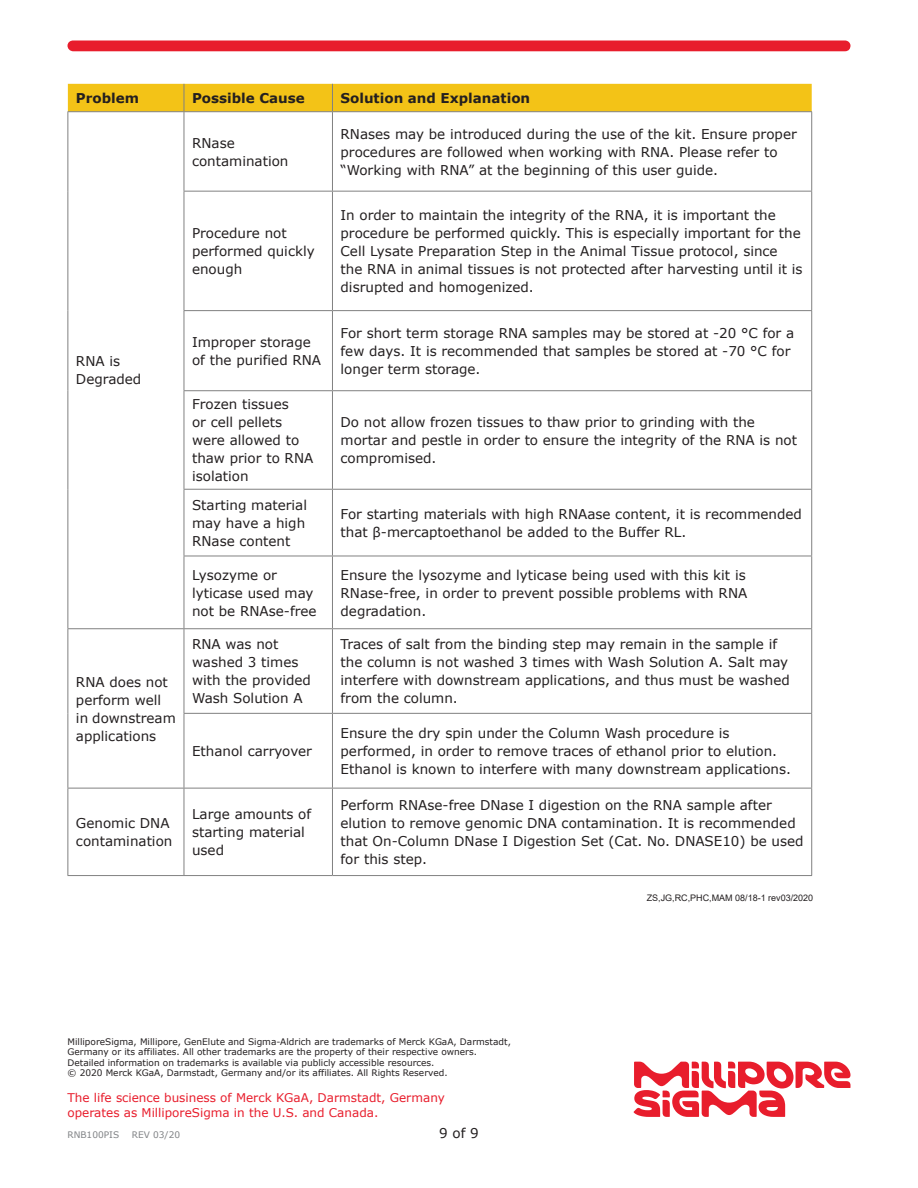
<style>
.page{position:relative;width:918px;height:1188px;background:#fff}
.page>*{position:absolute;margin:0;border:0;box-sizing:border-box;transform-origin:0 0}
.Body_Copy_9_12{font:13.5px/18px "Verdana";color:#231f20}
.Body_Copy_9_12-2{font:700 13.5px "Verdana";color:#231f20}
.t1{font:12px/15px "Verdana";color:#e81d2c}
.t2{font:9px/10.5px "Verdana";color:#231f20}
.t3{font:9px "Arial";color:#231f20}
.t4{font:9px "Verdana";color:#808285}
</style>
<div class="page">
<svg style="left:68px;top:40px;width:783px;height:11px;background:#e92736"></svg>
<svg style="left:634px;top:1062px;width:217px;height:55px"></svg>
<svg style="left:69px;top:629px;width:742px;height:246px"></svg>
<hr style="left:184px;top:191px;width:148px;height:1px;background:#818181">
<hr style="left:332px;top:191px;width:480px;height:1px;background:#818181">
<hr style="left:184px;top:310px;width:148px;height:1px;background:#818181">
<hr style="left:332px;top:310px;width:480px;height:1px;background:#818181">
<hr style="left:184px;top:390px;width:148px;height:1px;background:#818181">
<hr style="left:332px;top:390px;width:480px;height:1px;background:#818181">
<hr style="left:184px;top:489px;width:148px;height:1px;background:#818181">
<hr style="left:332px;top:489px;width:480px;height:1px;background:#818181">
<hr style="left:184px;top:556px;width:148px;height:1px;background:#818181">
<hr style="left:332px;top:556px;width:480px;height:1px;background:#818181">
<hr style="left:68px;top:628px;width:116px;height:1px;background:#818181">
<hr style="left:184px;top:628px;width:148px;height:1px;background:#818181">
<hr style="left:332px;top:628px;width:480px;height:1px;background:#818181">
<hr style="left:184px;top:713px;width:148px;height:1px;background:#818181">
<hr style="left:332px;top:713px;width:480px;height:1px;background:#818181">
<hr style="left:68px;top:788px;width:116px;height:1px;background:#818181">
<hr style="left:184px;top:788px;width:148px;height:1px;background:#818181">
<hr style="left:332px;top:788px;width:480px;height:1px;background:#818181">
<hr style="left:68px;top:875px;width:116px;height:1px;background:#818181">
<hr style="left:184px;top:875px;width:148px;height:1px;background:#818181">
<hr style="left:332px;top:875px;width:480px;height:1px;background:#818181">
<hr style="left:68px;top:112px;width:1px;height:79px;background:#818181">
<hr style="left:68px;top:191px;width:1px;height:120px;background:#818181">
<hr style="left:68px;top:311px;width:1px;height:80px;background:#818181">
<hr style="left:68px;top:391px;width:1px;height:98px;background:#818181">
<hr style="left:68px;top:489px;width:1px;height:67px;background:#818181">
<hr style="left:68px;top:556px;width:1px;height:72px;background:#818181">
<hr style="left:68px;top:629px;width:1px;height:84px;background:#818181">
<hr style="left:68px;top:713px;width:1px;height:75px;background:#818181">
<hr style="left:68px;top:788px;width:1px;height:87px;background:#818181">
<div style="left:68px;top:84px;width:744px;height:28px;background:#f3c317"></div>
<hr style="left:184px;top:112px;width:1px;height:79px;background:#818181">
<hr style="left:332px;top:112px;width:1px;height:79px;background:#818181">
<hr style="left:811px;top:112px;width:1px;height:79px;background:#818181">
<hr style="left:184px;top:192px;width:1px;height:118px;background:#818181">
<hr style="left:332px;top:192px;width:1px;height:118px;background:#818181">
<hr style="left:811px;top:192px;width:1px;height:118px;background:#818181">
<hr style="left:184px;top:311px;width:1px;height:79px;background:#818181">
<hr style="left:332px;top:311px;width:1px;height:79px;background:#818181">
<hr style="left:811px;top:311px;width:1px;height:79px;background:#818181">
<hr style="left:184px;top:391px;width:1px;height:98px;background:#818181">
<hr style="left:332px;top:391px;width:1px;height:98px;background:#818181">
<hr style="left:811px;top:391px;width:1px;height:98px;background:#818181">
<hr style="left:184px;top:490px;width:1px;height:66px;background:#818181">
<hr style="left:332px;top:490px;width:1px;height:66px;background:#818181">
<hr style="left:811px;top:490px;width:1px;height:66px;background:#818181">
<hr style="left:184px;top:556px;width:1px;height:72px;background:#818181">
<hr style="left:332px;top:556px;width:1px;height:72px;background:#818181">
<hr style="left:811px;top:556px;width:1px;height:72px;background:#818181">
<hr style="left:184px;top:629px;width:1px;height:84px;background:#818181">
<hr style="left:332px;top:629px;width:1px;height:84px;background:#818181">
<hr style="left:811px;top:629px;width:1px;height:84px;background:#818181">
<hr style="left:184px;top:714px;width:1px;height:74px;background:#818181">
<hr style="left:332px;top:714px;width:1px;height:74px;background:#818181">
<hr style="left:811px;top:714px;width:1px;height:74px;background:#818181">
<hr style="left:184px;top:788px;width:1px;height:87px;background:#818181">
<hr style="left:332px;top:788px;width:1px;height:87px;background:#818181">
<hr style="left:811px;top:788px;width:1px;height:87px;background:#818181">
<p class="Body_Copy_9_12-2" style="left:76px;top:88px;width:65px">Problem</p>
<p class="Body_Copy_9_12-2" style="left:192px;top:88px;width:114px">Possible Cause</p>
<p class="Body_Copy_9_12-2" style="left:341px;top:88px;width:191px">Solution and Explanation</p>
<p class="Body_Copy_9_12" style="left:192px;top:134px;width:98px">RNase contamination</p>
<p class="Body_Copy_9_12" style="left:341px;top:125px;width:458px">RNases may be introduced during the use of the kit. Ensure proper procedures are followed when working with RNA. Please refer to “Working with RNA” at the beginning of this user guide.</p>
<p class="Body_Copy_9_12" style="left:76px;top:352px;width:67px">RNA is<br>Degraded</p>
<p class="Body_Copy_9_12" style="left:76px;top:673px;width:101px">RNA does not perform well in downstream applications</p>
<p class="Body_Copy_9_12" style="left:192px;top:224px;width:124px">Procedure not performed quickly enough</p>
<p class="Body_Copy_9_12" style="left:341px;top:206px;width:464px">In order to maintain the integrity of the RNA, it is important the procedure be performed quickly. This is especially important for the Cell Lysate Preparation Step in the Animal Tissue protocol, since the RNA in animal tissues is not protected after harvesting until it is disrupted and homogenized.</p>
<p class="Body_Copy_9_12" style="left:192px;top:333px;width:131px">Improper storage of the purified RNA</p>
<p class="Body_Copy_9_12" style="left:341px;top:324px;width:455px">For short term storage RNA samples may be stored at -20 °C for a few days. It is recommended that samples be stored at -70 °C for longer term storage.</p>
<p class="Body_Copy_9_12" style="left:192px;top:395px;width:123px">Frozen tissues<br>or cell pellets were allowed to thaw prior to RNA isolation</p>
<p class="Body_Copy_9_12" style="left:341px;top:413px;width:458px">Do not allow frozen tissues to thaw prior to grinding with the mortar and pestle in order to ensure the integrity of the RNA is not compromised.</p>
<p class="Body_Copy_9_12" style="left:192px;top:496px;width:117px">Starting material may have a high<br>RNase content</p>
<p class="Body_Copy_9_12" style="left:341px;top:505px;width:463px">For starting materials with high RNAase content, it is recommended that β-mercaptoethanol be added to the Buffer RL.</p>
<p class="Body_Copy_9_12" style="left:192px;top:565px;width:126px">Lysozyme or lyticase used may not be RNAse-free</p>
<p class="Body_Copy_9_12" style="left:341px;top:565px;width:408px;text-align:justify">Ensure the lysozyme and lyticase being used with this kit is RNase‑free, in order to prevent possible problems with RNA degradation.</p>
<p class="Body_Copy_9_12" style="left:192px;top:635px;width:120px">RNA was not washed 3 times with the provided<br>Wash Solution A</p>
<p class="Body_Copy_9_12" style="left:341px;top:635px;width:451px">Traces of salt from the binding step may remain in the sample if the column is not washed 3 times with Wash Solution A. Salt may interfere with downstream applications, and thus must be washed from the column.</p>
<p class="Body_Copy_9_12" style="left:192px;top:742px;width:122px">Ethanol carryover</p>
<p class="Body_Copy_9_12" style="left:341px;top:724px;width:452px">Ensure the dry spin under the Column Wash procedure is performed, in order to remove traces of ethanol prior to elution.<br>Ethanol is known to interfere with many downstream applications.</p>
<p class="Body_Copy_9_12" style="left:76px;top:814px;width:98px">Genomic DNA contamination</p>
<p class="Body_Copy_9_12" style="left:192px;top:805px;width:121px">Large amounts of starting material used</p>
<p class="Body_Copy_9_12" style="left:341px;top:796px;width:465px">Perform RNAse-free DNase I digestion on the RNA sample after elution to remove genomic DNA contamination. It is recommended that On-Column DNase I Digestion Set (Cat. No. DNASE10) be used for this step.</p>
<p class="t3" style="left:647px;top:892px;width:168px">ZS,JG,RC,PHC,MAM 08/18-1 rev03/2020</p>
<p class="t2" style="left:68px;top:1036px;width:445px">MilliporeSigma, Millipore, GenElute and Sigma-Aldrich are trademarks of Merck KGaA, Darmstadt, Germany or its affiliates. All other trademarks are the property of their respective owners.<br>Detailed information on trademarks is available via publicly accessible resources.<br>© 2020 Merck KGaA, Darmstadt, Germany and/or its affiliates. All Rights Reserved.</p>
<p class="t1" style="left:68px;top:1090px;width:379px">The life science business of Merck KGaA, Darmstadt, Germany operates as MilliporeSigma in the U.S. and Canada.</p>
<p class="t4" style="left:68px;top:1128px;width:53px">RNB100PIS</p>
<p class="t4" style="left:132px;top:1128px;width:50px">REV 03/20</p>
<p class="Body_Copy_9_12" style="left:439px;top:1124px;width:41px">9 of 9</p>
</div>
